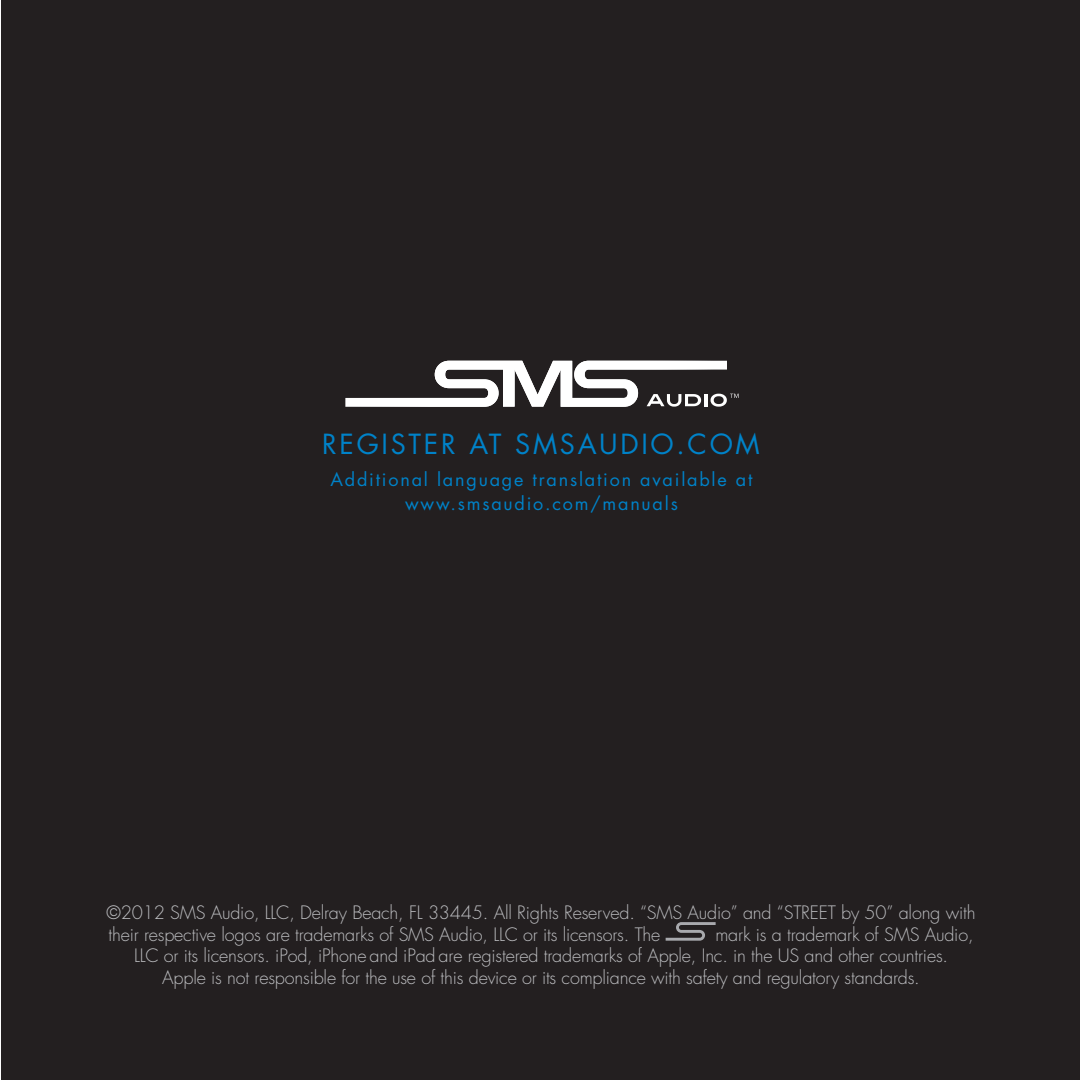
<style>
.page{position:relative;width:1080px;height:1080px;background:#fff}
.page>*{position:absolute;margin:0;border:0;box-sizing:border-box;transform-origin:0 0}
.t1{font:27px "Futura";letter-spacing:.1em;color:#0082c8}
.t2{font:300 18px/22.2px "Futura Std";letter-spacing:-.01em;color:#bcbdc0}
.t3{font:18px "Futura";letter-spacing:.1em;color:#0082c8}
</style>
<div class="page">
<div style="left:1px;top:0;width:1079px;height:1080px;background:#231f20"></div>
<svg style="left:666px;top:922px;width:50px;height:19px"></svg>
<svg style="left:345px;top:361px;width:394px;height:46px"></svg>
<p class="t1" style="left:322px;top:426px;width:439px">REGISTER AT SMSAUDIO.COM</p>
<p class="t3" style="left:331px;top:468px;width:423px">Additional language translation available at</p>
<p class="t3" style="left:405px;top:492px;width:274px">www.smsaudio.com/manuals</p>
<p class="t2" style="left:107px;top:901px;width:870px">©2012 SMS Audio, LLC, Delray Beach, FL 33445. All Rights Reserved. “SMS Audio” and “STREET by 50” along with their respective logos are trademarks of SMS Audio, LLC or its licensors. The</p>
<p class="t2" style="left:715px;top:924px;width:260px">mark is a trademark of SMS Audio,</p>
<p class="t2" style="left:134px;top:945px;width:816px">LLC or its licensors. iPod, iPhone and iPad are registered trademarks of Apple, Inc. in the US and other countries.</p>
<p class="t2" style="left:162px;top:967px;width:759px">Apple is not responsible for the use of this device or its compliance with safety and regulatory standards.</p>
</div>
